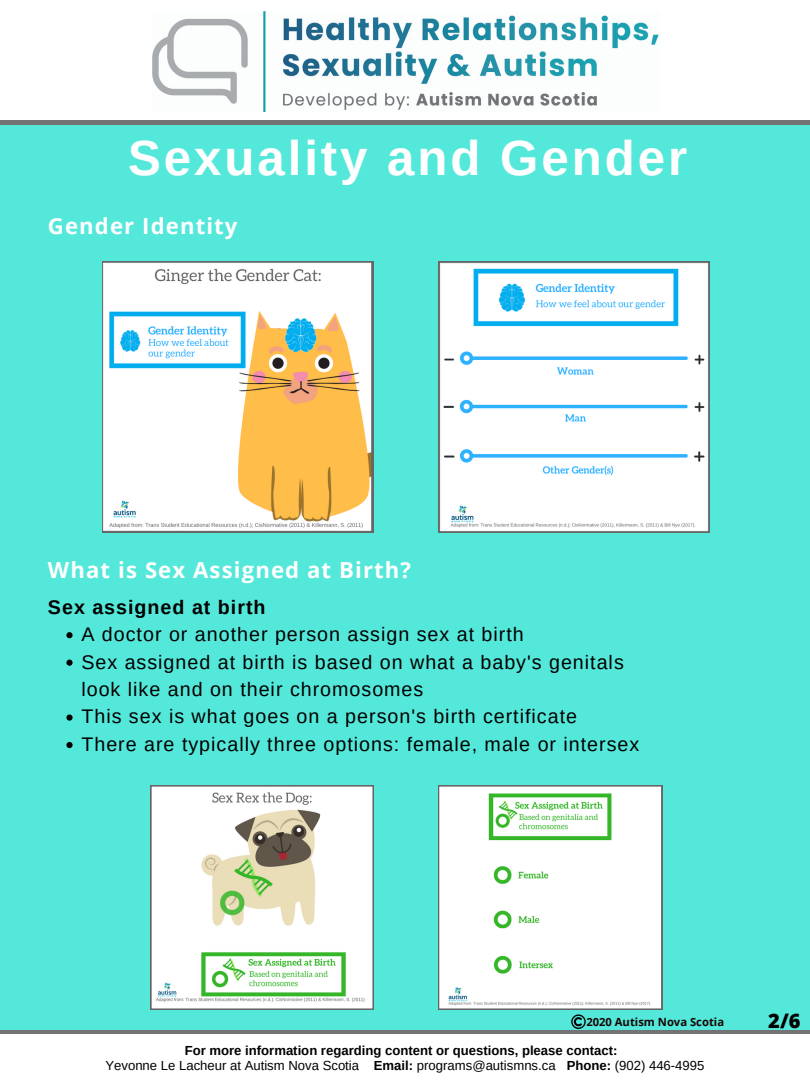
<style>
.page{position:relative;width:810px;height:1080px;background:#54e8da}
.page>*{position:absolute;margin:0;border:0;box-sizing:border-box;transform-origin:0 0}
.t1{font:700 49.19px "Arimo";letter-spacing:.06em;color:#fff}
.t2{font:700 22.12px "Open Sans";letter-spacing:.05em;color:#fff}
.t3{font:800 20px "Open Sans";color:#000}
.t4{font:19.69px/27.4px "Arimo";letter-spacing:.05em;color:#000}
.t5{font:700 19.69px "Arimo";letter-spacing:.05em;color:#000}
.t6{font:700 13.12px/15.5px "Arimo";color:#000;text-align:center}
.t7{font:700 11.25px "Open Sans";color:#170505}
.s1{font-weight:400}
</style>
<div class="page">
<div style="left:0;top:0;width:810px;height:125px;background:#737373"></div>
<div style="left:0;top:0;width:810px;height:120px;background:#fff"></div>
<img style="left:153px;top:11px;width:506px;height:100px">
<img style="left:102px;top:262px;width:272px;height:271px">
<img style="left:439px;top:262px;width:271px;height:271px">
<svg style="left:66px;top:632px;width:7px;height:6px"></svg>
<svg style="left:66px;top:660px;width:7px;height:6px"></svg>
<svg style="left:66px;top:715px;width:7px;height:6px"></svg>
<svg style="left:66px;top:742px;width:7px;height:6px"></svg>
<img style="left:150px;top:786px;width:224px;height:223px">
<img style="left:439px;top:786px;width:223px;height:223px">
<div style="left:0;top:1030px;width:810px;height:50px;background:#737373"></div>
<div style="left:0;top:1034px;width:810px;height:46px;background:#fff"></div>
<svg style="left:571px;top:1014px;width:15px;height:15px"></svg>
<h1 class="t1" style="left:128px;top:130px;width:561px">Sexuality and Gender</h1>
<p class="t2" style="left:48px;top:210px;width:191px">Gender Identity</p>
<p class="t2" style="left:48px;top:555px;width:365px">What is Sex Assigned at Birth?</p>
<p class="t5" style="left:48px;top:596px;width:219px">Sex assigned at birth</p>
<p class="t4" style="left:81px;top:621px;width:559px">A doctor or another person assign sex at birth<br>Sex assigned at birth is based on what a baby's genitals look like and on their chromosomes<br>This sex is what goes on a person's birth certificate<br>There are typically three options: female, male or intersex</p>
<p class="t7" style="left:586px;top:1013px;width:139px">2020 Autism Nova Scotia</p>
<p class="t6" style="left:105px;top:1043px;width:601px">For more information regarding content or questions, please contact:<br><span class="s1">Yevonne Le Lacheur at Autism Nova Scotia</span> Email: <span class="s1">programs@autismns.ca</span> Phone: <span class="s1">(902) 446-4995</span></p>
<p class="t3" style="left:768px;top:1007px;width:34px">2/6</p>
</div>
